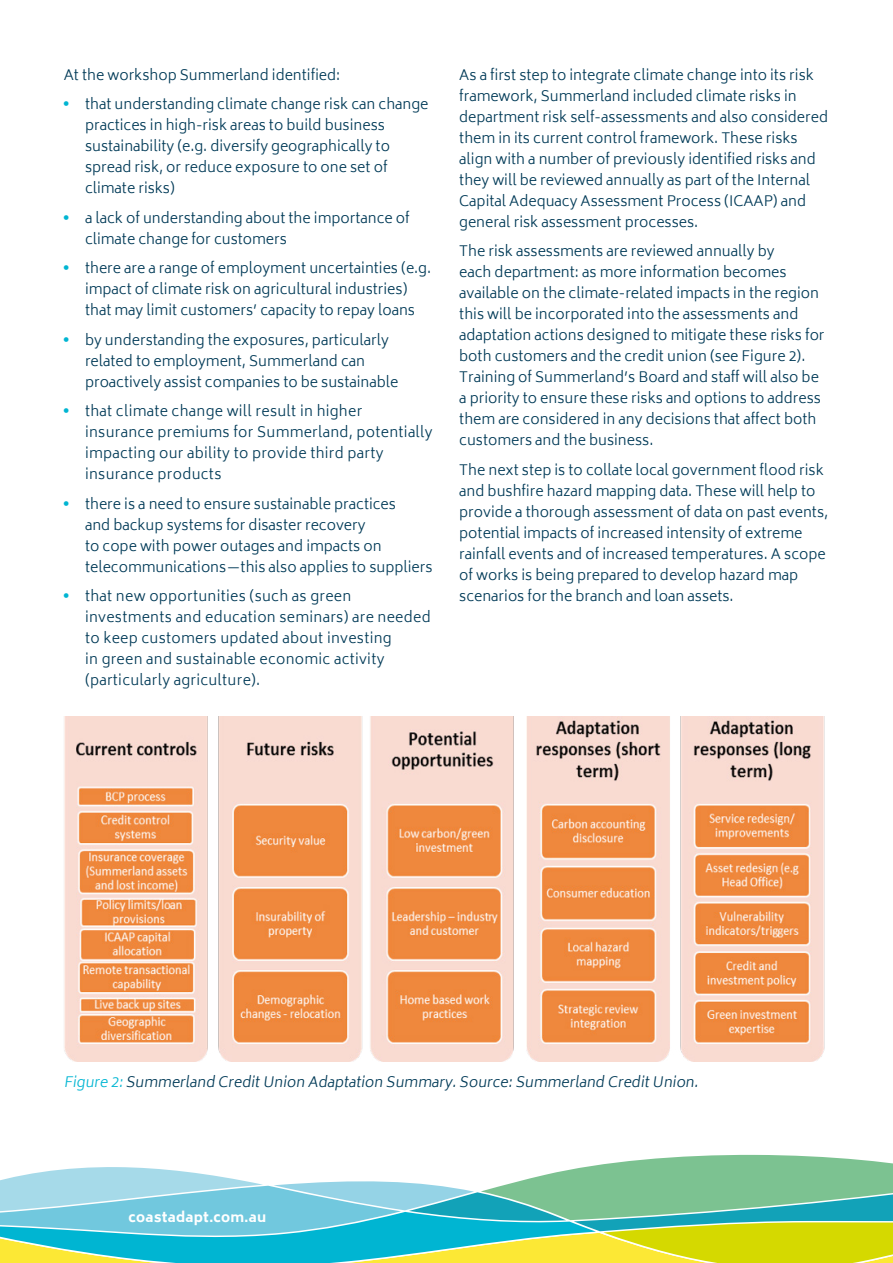
<style>
.page{position:relative;width:893px;height:1263px;background:#fff}
.page>*{position:absolute;margin:0;border:0;box-sizing:border-box;transform-origin:0 0}
.t1{font:300 14.25px/21px "Biryani";color:#003a57}
.t2{font:300 14.25px/21px "Biryani";letter-spacing:.02em;color:#003a57}
.t3{font:800 13.5px "Biryani";letter-spacing:.02em;color:#fff}
.s1{font-weight:800;color:#00b5d2}
.s2{color:#00b5d2}
</style>
<div class="page">
<svg style="left:0;top:1154px;width:893px;height:109px"></svg>
<img style="left:64px;top:716px;width:761px;height:345px">
<p class="t1" style="left:64px;top:64px;width:278px">At the workshop Summerland identified:</p>
<p class="t1" style="left:85px;top:94px;width:345px;text-indent:-21px"><span class="s1">•</span> that understanding climate change risk can change practices in high-risk areas to build business sustainability (e.g. diversify geographically to spread risk, or reduce exposure to one set of climate risks)</p>
<p class="t1" style="left:85px;top:207px;width:326px;text-indent:-21px"><span class="s1">•</span> a lack of understanding about the importance of climate change for customers</p>
<p class="t1" style="left:64px;top:258px;width:369px;text-align:center"><span class="s1">•</span> there are a range of employment uncertainties (e.g. impact of climate risk on agricultural industries)<br>that may limit customers’ capacity to repay loans</p>
<p class="t1" style="left:85px;top:329px;width:315px;text-indent:-21px"><span class="s1">•</span> by understanding the exposures, particularly related to employment, Summerland can proactively assist companies to be sustainable</p>
<p class="t2" style="left:85px;top:401px;width:349px;text-indent:-21px"><span class="s1">•</span> that climate change will result in higher insurance premiums for Summerland, potentially impacting our ability to provide third party insurance products</p>
<p class="t1" style="left:85px;top:493px;width:349px;text-indent:-21px"><span class="s1">•</span> there is a need to ensure sustainable practices<br>and backup systems for disaster recovery<br>to cope with power outages and impacts on telecommunications—this also applies to suppliers</p>
<p class="t2" style="left:85px;top:586px;width:347px;text-indent:-21px"><span class="s1">•</span> that new opportunities (such as green investments and education seminars) are needed to keep customers updated about investing<br>in green and sustainable economic activity (particularly agriculture).</p>
<p class="t1" style="left:459px;top:64px;width:370px">As a first step to integrate climate change into its risk framework, Summerland included climate risks in department risk self-assessments and also considered them in its current control framework. These risks align with a number of previously identified risks and they will be reviewed annually as part of the Internal Capital Adequacy Assessment Process (ICAAP) and general risk assessment processes.</p>
<p class="t1" style="left:459px;top:241px;width:367px">The risk assessments are reviewed annually by<br>each department: as more information becomes available on the climate-related impacts in the region this will be incorporated into the assessments and adaptation actions designed to mitigate these risks for both customers and the credit union (see Figure 2).<br>Training of Summerland’s Board and staff will also be a priority to ensure these risks and options to address them are considered in any decisions that affect both customers and the business.</p>
<p class="t1" style="left:459px;top:459px;width:370px">The next step is to collate local government flood risk and bushfire hazard mapping data. These will help to provide a thorough assessment of data on past events, potential impacts of increased intensity of extreme rainfall events and of increased temperatures. A scope of works is being prepared to develop hazard map scenarios for the branch and loan assets.</p>
<p class="t1" style="left:64px;top:1072px;width:639px"><span class="s2">Figure 2:</span>Summerland CreditUnion Adaptation Summary.Source:Summerland CreditUnion.</p>
<p class="t3" style="left:129px;top:1209px;width:139px">coastadapt.com.au</p>
</div>
